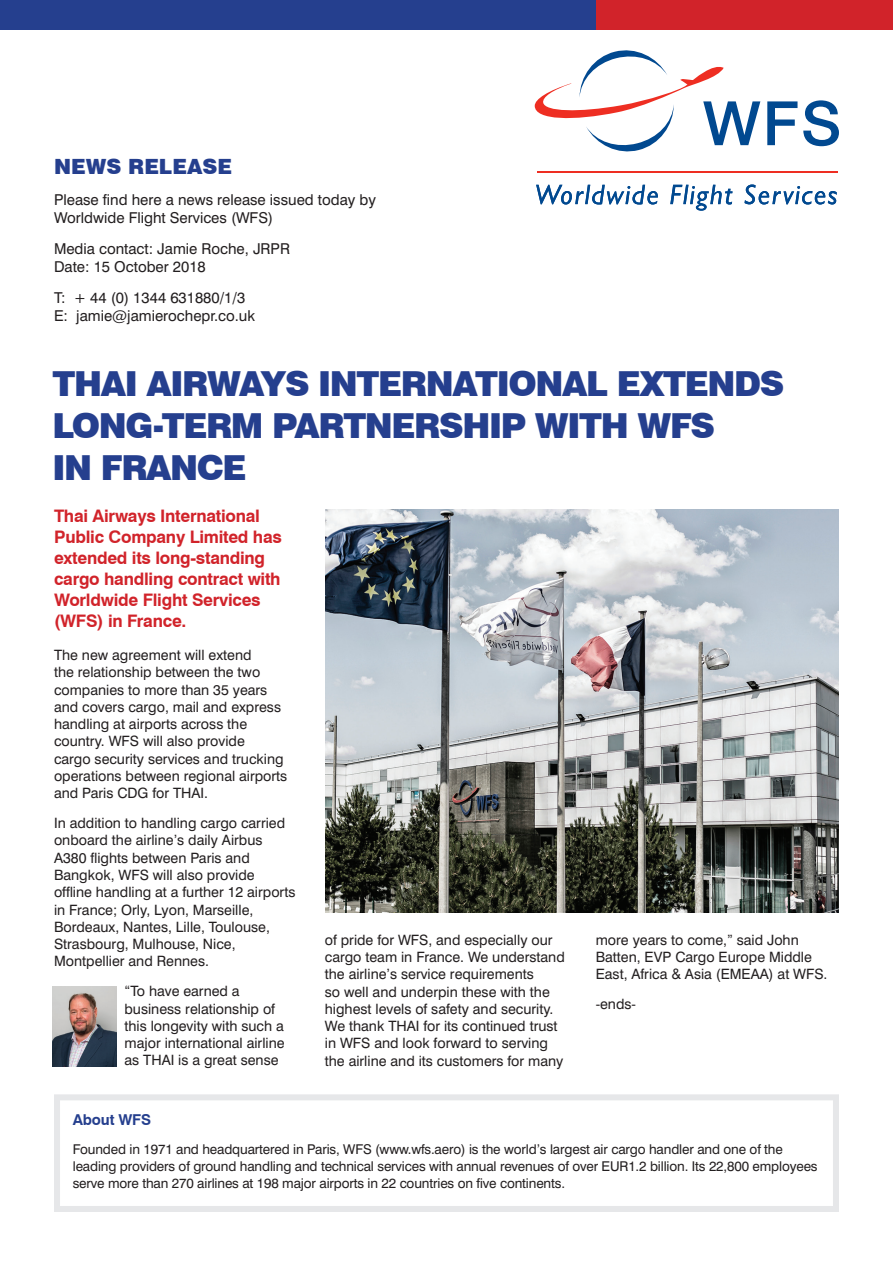
<style>
.page{position:relative;width:893px;height:1263px;background:#fff}
.page>*{position:absolute;margin:0;border:0;box-sizing:border-box;transform-origin:0 0}
.t1{font:900 34.5px/42px "Swiss 721 BT";letter-spacing:-.04em;color:#253f8e}
.t2{font:900 21px "Swiss 721 BT";color:#253f8e}
.t3{font:700 17.25px/21px "Swiss 721 BT";letter-spacing:-.015em;color:#d1232a}
.t4{font:15px/18px "Swiss 721 BT";color:#231f20}
.t5{font:700 15px "Swiss 721 BT";letter-spacing:-.01em;color:#253f8e}
.t6{font:14.25px/17.2px "Swiss 721 BT";color:#231f20}
.t7{font:13.5px/16.8px "Swiss 721 BT";letter-spacing:-.01em;color:#231f20}
</style>
<div class="page">
<svg style="left:535px;top:51px;width:225px;height:101px"></svg>
<svg style="left:767px;top:101px;width:30px;height:44px"></svg>
<svg style="left:803px;top:100px;width:36px;height:46px"></svg>
<svg style="left:536px;top:185px;width:122px;height:19px"></svg>
<svg style="left:670px;top:185px;width:62px;height:26px"></svg>
<svg style="left:744px;top:184px;width:93px;height:20px"></svg>
<hr style="left:537px;top:171px;width:300px;height:2px;background:#ee2e22">
<div style="left:0;top:0;width:596px;height:30px;background:#253f8e"></div>
<div style="left:596px;top:0;width:297px;height:30px;background:#d1232a"></div>
<img style="left:326px;top:509px;width:513px;height:403px">
<div style="left:54px;top:1094px;width:785px;height:118px;border:6px solid #e6e7e9"></div>
<img style="left:52px;top:986px;width:64px;height:80px">
<h2 class="t2" style="left:54px;top:154px;width:180px">NEWS RELEASE</h2>
<p class="t4" style="left:54px;top:191px;width:324px">Please find here a news release issued today by<br>Worldwide Flight Services (WFS)</p>
<p class="t4" style="left:54px;top:239px;width:237px">Media contact: Jamie Roche, JRPR<br>Date: 15 October 2018</p>
<p class="t4" style="left:54px;top:288px;width:203px">T: + 44 (0) 1344 631880/1/3<br>E: jamie@jamierochepr.co.uk</p>
<h1 class="t1" style="left:52px;top:363px;width:733px">THAI AIRWAYS INTERNATIONAL EXTENDS<br>LONG-TERM PARTNERSHIP WITH WFS<br>IN FRANCE</h1>
<p class="t3" style="left:54px;top:506px;width:229px">Thai Airways International<br>Public Company Limited has extended its long-standing cargo handling contract with<br>Worldwide Flight Services (WFS) in France.</p>
<p class="t6" style="left:54px;top:646px;width:235px">The new agreement will extend<br>the relationship between the two companies to more than 35 years and covers cargo, mail and express handling at airports across the country. WFS will also provide<br>cargo security services and trucking operations between regional airports and Paris CDG for THAI.</p>
<p class="t6" style="left:54px;top:814px;width:243px">In addition to handling cargo carried onboard the airline’s daily Airbus A380 flights between Paris and Bangkok, WFS will also provide offline handling at a further 12 airports in France; Orly, Lyon, Marseille, Bordeaux, Nantes, Lille, Toulouse, Strasbourg, Mulhouse, Nice, Montpellier and Rennes.</p>
<p class="t6" style="left:125px;top:982px;width:162px">“To have earned a business relationship of this longevity with such a major international airline as THAI is a great sense</p>
<p class="t6" style="left:325px;top:931px;width:241px">of pride for WFS, and especially our cargo team in France. We understand the airline’s service requirements<br>so well and underpin these with the highest levels of safety and security.<br>We thank THAI for its continued trust in WFS and look forward to serving the airline and its customers for many</p>
<p class="t6" style="left:596px;top:931px;width:233px">more years to come,” said John<br>Batten, EVP Cargo Europe Middle<br>East, Africa &amp; Asia (EMEAA) at WFS.</p>
<p class="t6" style="left:596px;top:996px;width:42px">-ends-</p>
<p class="t5" style="left:73px;top:1110px;width:80px">About WFS</p>
<p class="t7" style="left:73px;top:1141px;width:746px">Founded in 1971 and headquartered in Paris, WFS (www.wfs.aero) is the world’s largest air cargo handler and one of the leading providers of ground handling and technical services with annual revenues of over EUR1.2 billion. Its 22,800 employees serve more than 270 airlines at 198 major airports in 22 countries on five continents.</p>
</div>
